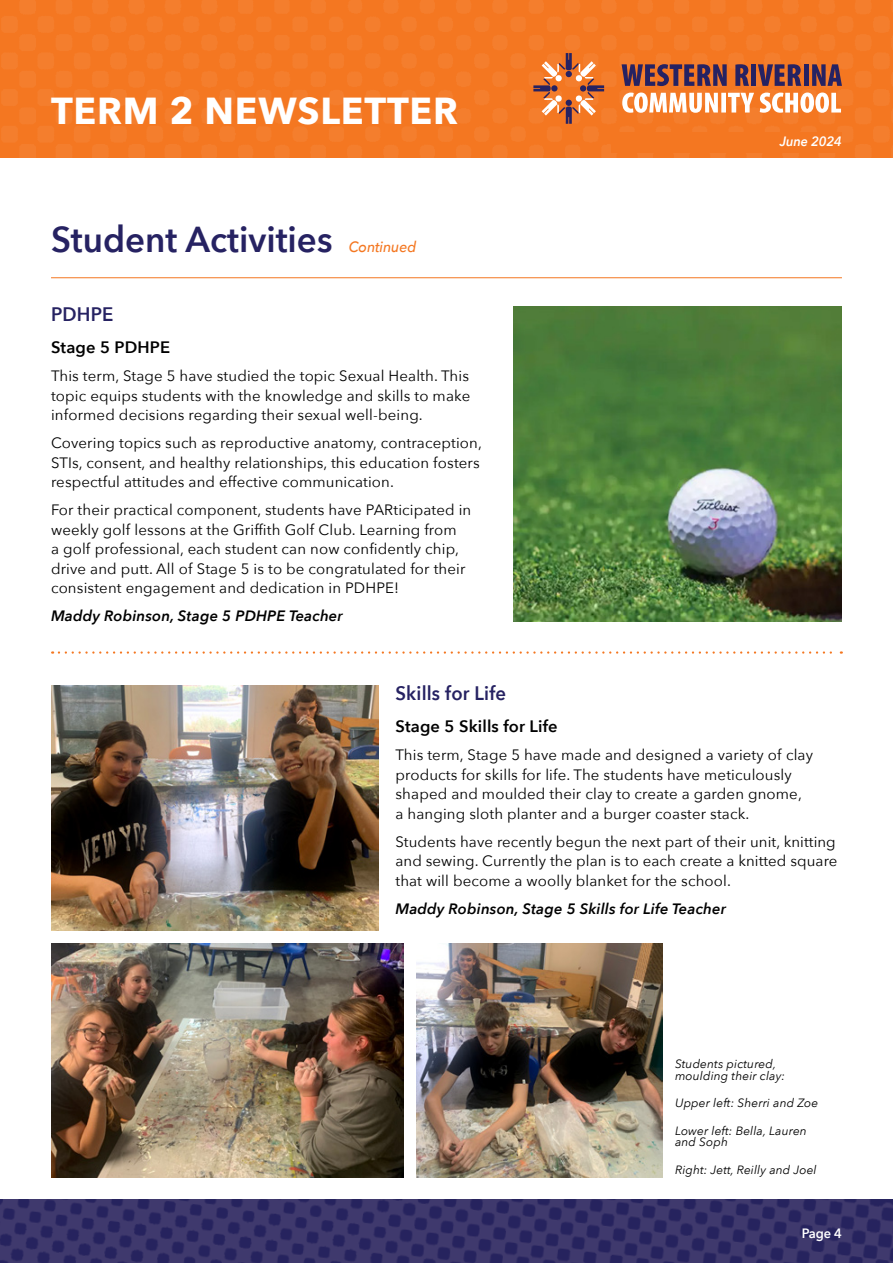
<style>
.page{position:relative;width:893px;height:1263px;background:#fff}
.page>*{position:absolute;margin:0;border:0;box-sizing:border-box;transform-origin:0 0}
.t1{font:700 37.5px "Avenir Next";letter-spacing:.02em;color:#fff}
.t2{font:600 36px "Avenir Next";color:#262262}
.t3{font:600 19.5px "Avenir Next";letter-spacing:.01em;color:#262262;scale:.95 1}
.t4{font:600 16.5px "Avenir Next";letter-spacing:.01em;color:#000}
.t5{font:15px/19.5px "Avenir Next";letter-spacing:.01em;color:#000}
.t6{font:italic 600 15px "Avenir Next";letter-spacing:.01em;color:#000}
.t7{font:italic 500 15px "Avenir Next";letter-spacing:-.01em;color:#f47721;scale:.95 1}
.t8{font:italic 600 13.5px "Avenir Next";letter-spacing:-.01em;color:#fff;scale:.95 1}
.t9{font:600 13.5px "Avenir Next";color:#fff;scale:.95 1}
.t10{font:italic 12px/11.9px "Avenir Next";letter-spacing:.01em;color:#000}
</style>
<div class="page">
<img style="left:0;top:1200px;width:893px;height:63px">
<img style="left:0;top:0;width:893px;height:157px">
<div style="left:612px;top:132px;width:230px;height:21px;background:#f47721"></div>
<svg style="left:622px;top:93px;width:219px;height:20px"></svg>
<svg style="left:622px;top:64px;width:105px;height:22px;background:#774449"></svg>
<svg style="left:735px;top:64px;width:14px;height:22px"></svg>
<div style="left:751px;top:64px;width:5px;height:22px;background:#262262"></div>
<svg style="left:758px;top:64px;width:43px;height:22px"></svg>
<div style="left:803px;top:64px;width:5px;height:22px;background:#262262"></div>
<svg style="left:812px;top:64px;width:30px;height:22px"></svg>
<svg style="left:533px;top:53px;width:71px;height:71px;background:#dc7e46"></svg>
<hr style="left:51px;top:277px;width:791px;height:1px;background:#f47721">
<img style="left:513px;top:307px;width:329px;height:314px">
<svg style="left:59px;top:651px;width:783px;height:3px"></svg>
<img style="left:51px;top:686px;width:328px;height:244px">
<img style="left:417px;top:943px;width:245px;height:235px">
<img style="left:51px;top:943px;width:353px;height:235px">
<h1 class="t1" style="left:51px;top:78px;width:408px">TERM 2 NEWSLETTER</h1>
<h2 class="t2" style="left:51px;top:209px;width:283px">Student Activities</h2>
<p class="t7" style="left:349px;top:234px;width:72px">Continued</p>
<h3 class="t3" style="left:51px;top:298px;width:67px">PDHPE</h3>
<p class="t4" style="left:51px;top:333px;width:121px">Stage 5 PDHPE</p>
<p class="t5" style="left:51px;top:366px;width:421px;text-align:justify">This term, Stage 5 have studied the topic Sexual Health. This topic equips students with the knowledge and skills to make informed decisions regarding their sexual well-being.</p>
<p class="t5" style="left:51px;top:433px;width:432px">Covering topics such as reproductive anatomy, contraception,<br>STIs, consent, and healthy relationships, this education fosters respectful attitudes and effective communication.</p>
<p class="t5" style="left:51px;top:500px;width:422px">For their practical component, students have PARticipated in weekly golf lessons at the Griffith Golf Club. Learning from<br>a golf professional, each student can now confidently chip, drive and putt. All of Stage 5 is to be congratulated for their consistent engagement and dedication in PDHPE!</p>
<p class="t6" style="left:51px;top:603px;width:293px">Maddy Robinson, Stage 5 PDHPE Teacher</p>
<p class="t8" style="left:780px;top:130px;width:67px">June 2024</p>
<h3 class="t3" style="left:395px;top:677px;width:118px">Skills for Life</h3>
<p class="t4" style="left:395px;top:712px;width:164px">Stage 5 Skills for Life</p>
<p class="t5" style="left:395px;top:745px;width:419px">This term, Stage 5 have made and designed a variety of clay products for skills for life. The students have meticulously shaped and moulded their clay to create a garden gnome, a hanging sloth planter and a burger coaster stack.</p>
<p class="t5" style="left:395px;top:831px;width:444px;text-align:justify">Students have recently begun the next part of their unit, knitting and sewing. Currently the plan is to each create a knitted square that will become a woolly blanket for the school.</p>
<p class="t6" style="left:395px;top:896px;width:332px">Maddy Robinson, Stage 5 Skills for Life Teacher</p>
<p class="t10" style="left:675px;top:1058px;width:112px">Students pictured, moulding their clay:</p>
<p class="t10" style="left:675px;top:1097px;width:145px">Upper left: Sherri and Zoe</p>
<p class="t10" style="left:675px;top:1124px;width:133px">Lower left: Bella, Lauren and Soph</p>
<p class="t10" style="left:675px;top:1163px;width:143px">Right: Jett, Reilly and Joel</p>
<p class="t9" style="left:802px;top:1221px;width:44px">Page 4</p>
</div>
